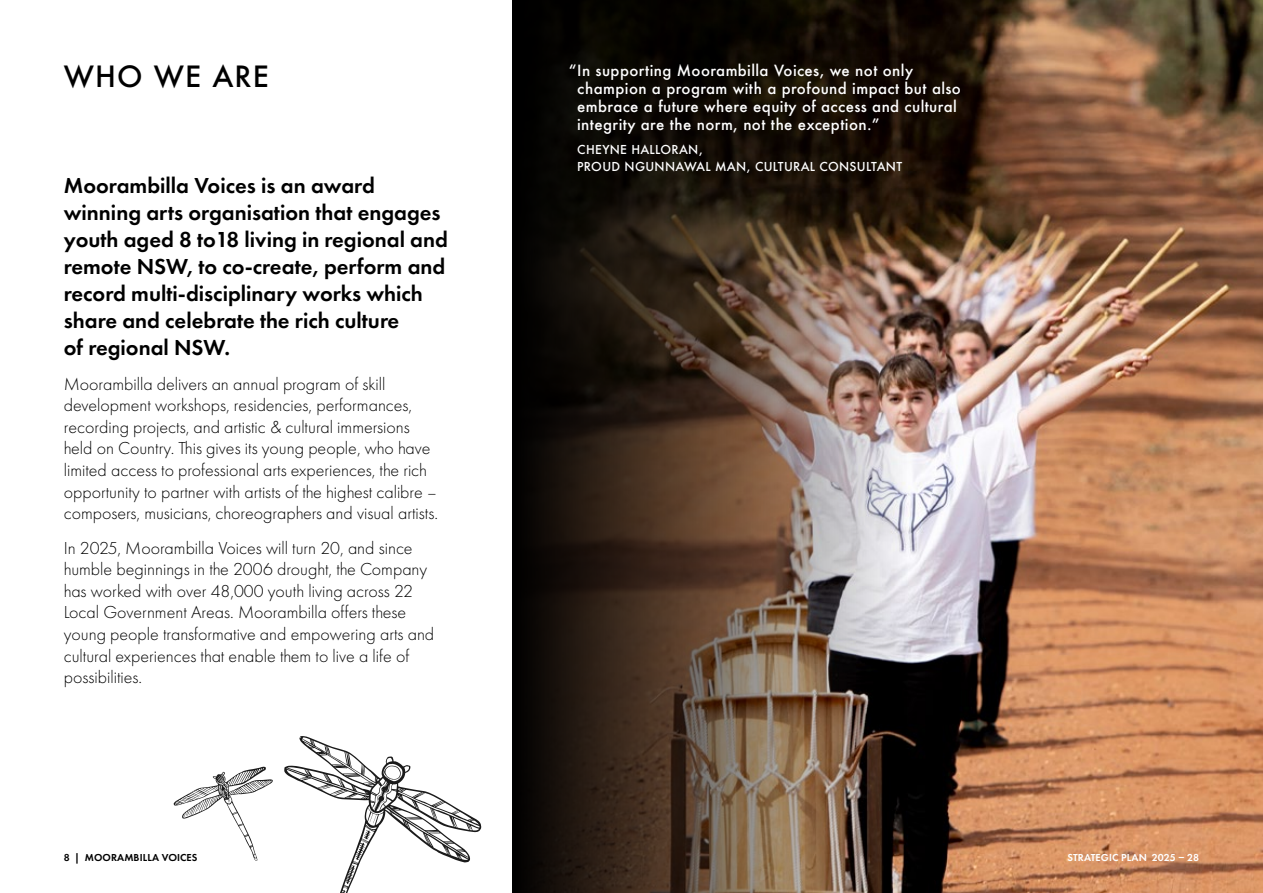
<style>
.page{position:relative;width:1263px;height:893px;background:#fff}
.page>*{position:absolute;margin:0;border:0;box-sizing:border-box;transform-origin:0 0}
.t1{font:500 28.5px "Futura";letter-spacing:.04em;color:#000}
.t2{font:600 22.5px/27px "Futura PT";color:#000}
.t3{font:300 18px/21.6px "Futura PT";color:#000}
.t4{font:500 15px/18px "Futura";letter-spacing:.025em;color:#fff}
.t5{font:500 12px/17.4px "Futura";letter-spacing:.025em;color:#fff}
.t6{font:600 10.5px "Futura PT";letter-spacing:.01em;color:#fff}
.t7{font:600 10.5px "Futura PT";letter-spacing:.01em;color:#000}
</style>
<div class="page">
<img style="left:907px;top:0;width:356px;height:893px">
<svg style="left:512px;top:0;width:395px;height:893px;background:#44362c"></svg>
<svg style="left:174px;top:767px;width:99px;height:94px"></svg>
<svg style="left:284px;top:736px;width:197px;height:157px"></svg>
<h1 class="t1" style="left:64px;top:57px;width:207px">WHO WE ARE</h1>
<p class="t2" style="left:64px;top:172px;width:386px">Moorambilla Voices is an award winning arts organisation that engages youth aged 8 to18 living in regional and remote NSW, to co-create, perform and record multi-disciplinary works which share and celebrate the rich culture<br>of regional NSW.</p>
<p class="t3" style="left:64px;top:373px;width:376px">Moorambilla delivers an annual program of skill development workshops, residencies, performances, recording projects, and artistic &amp; cultural immersions held on Country. This gives its young people, who have limited access to professional arts experiences, the rich opportunity to partner with artists of the highest calibre – composers, musicians, choreographers and visual artists.</p>
<p class="t3" style="left:64px;top:537px;width:372px">In 2025, Moorambilla Voices will turn 20, and since humble beginnings in the 2006 drought, the Company has worked with over 48,000 youth living across 22<br>Local Government Areas. Moorambilla offers these young people transformative and empowering arts and cultural experiences that enable them to live a life of possibilities.</p>
<p class="t7" style="left:64px;top:851px;width:135px">8 | MOORAMBILLA VOICES</p>
<p class="t4" style="left:577px;top:61px;width:385px;text-indent:-8px">“In supporting Moorambilla Voices, we not only champion a program with a profound impact but also embrace a future where equity of access and cultural integrity are the norm, not the exception.”</p>
<p class="t5" style="left:577px;top:140px;width:326px">CHEYNE HALLORAN,<br>PROUD NGUNNAWAL MAN, CULTURAL CONSULTANT</p>
<p class="t6" style="left:1067px;top:851px;width:133px">STRATEGIC PLAN 2025 – 28</p>
</div>
